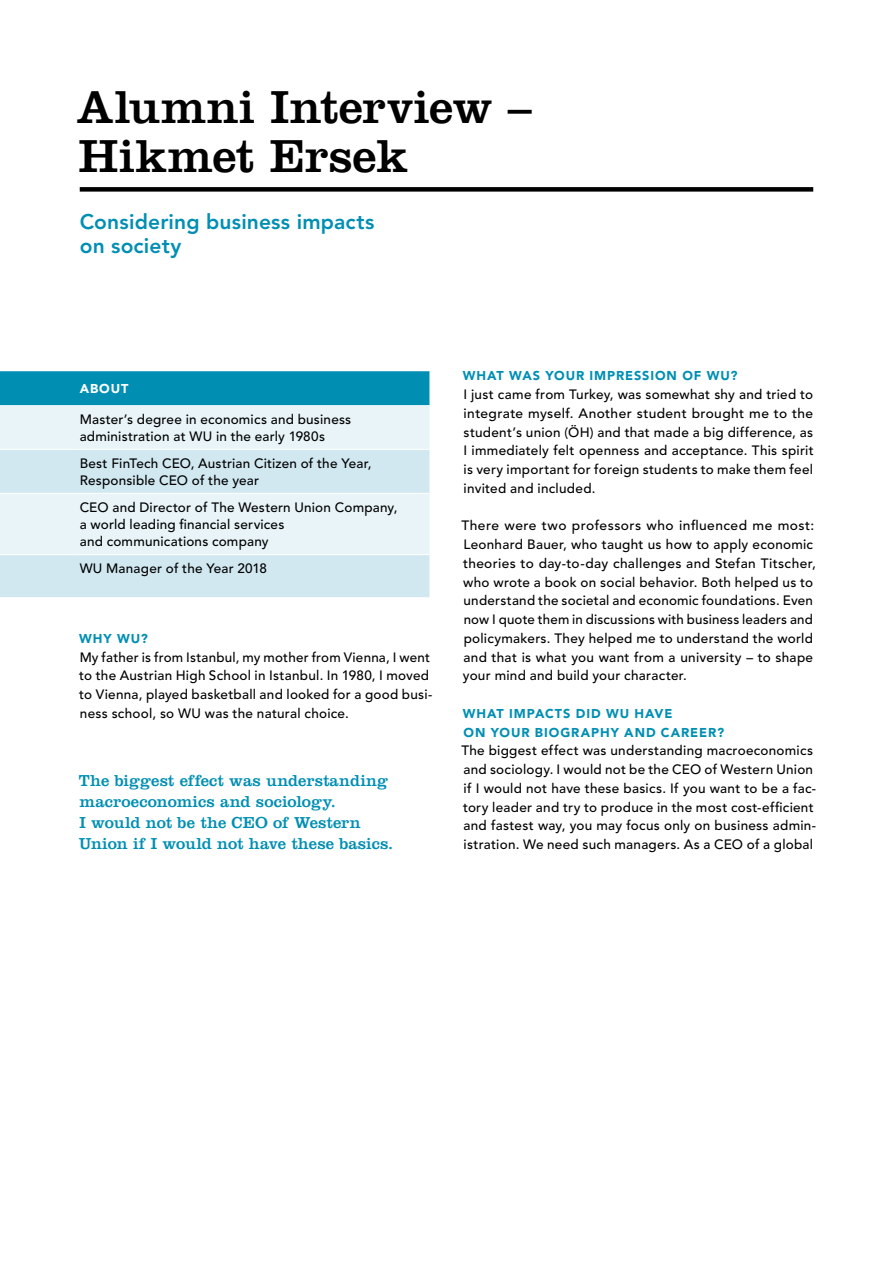
<style>
.page{position:relative;width:893px;height:1263px;background:#fff}
.page>*{position:absolute;margin:0;border:0;box-sizing:border-box;transform-origin:0 0}
.WU17_Headline_A4{font:48px/48.8px "Clarendon LT Std";letter-spacing:.005em;color:#000}
.WU17_Vorspann_A4_EN{font:800 21px/24.8px "Avenir LT Std";letter-spacing:.01em;color:#008fb3}
.WU17_Copy_EN{font:16.5px/21px "Clarendon LT Std";letter-spacing:.005em;color:#008fb3}
.WU17_Copy_EN-2{font:500 13.5px/18.8px "Avenir LT Std";letter-spacing:.02em;color:#000}
.WU17_Tab_Copy_7_5_EN{font:500 13.5px/17.2px "Avenir LT Std";letter-spacing:.015em;color:#000}
.WU17_Zwiti_1__Versal{font:900 12.75px/18.8px "Avenir LT Std";letter-spacing:.07em;color:#008fb3}
.WU17_Tab_Headline_EN{font:900 12.75px "Avenir LT Std";letter-spacing:.07em;color:#fff}
</style>
<div class="page">
<div style="left:0;top:371px;width:429px;height:34px;background:#008fb3"></div>
<div style="left:0;top:405px;width:429px;height:44px;background:#e8f4f8"></div>
<svg style="left:0;top:450px;width:429px;height:147px;background:#daedf3"></svg>
<hr style="left:0;top:493px;width:80px;height:1px;background:#fff">
<hr style="left:80px;top:493px;width:349px;height:1px;background:#fff">
<hr style="left:0;top:554px;width:80px;height:1px;background:#fff">
<hr style="left:80px;top:554px;width:349px;height:1px;background:#fff">
<div style="left:80px;top:187px;width:733px;height:5px;background:#000"></div>
<p class="WU17_Headline_A4" style="left:77px;top:83px;width:457px">Alumni Interview –<br>Hikmet Ersek</p>
<p class="WU17_Vorspann_A4_EN" style="left:80px;top:209px;width:296px">Considering business impacts on society</p>
<p class="WU17_Tab_Headline_EN" style="left:80px;top:381px;width:50px">ABOUT</p>
<p class="WU17_Tab_Copy_7_5_EN" style="left:80px;top:411px;width:273px">Master’s degree in economics and business administration at WU in the early 1980s</p>
<p class="WU17_Tab_Copy_7_5_EN" style="left:80px;top:455px;width:293px">Best FinTech CEO, Austrian Citizen of the Year,<br>Responsible CEO of the year</p>
<p class="WU17_Tab_Copy_7_5_EN" style="left:80px;top:499px;width:319px">CEO and Director of The Western Union Company, a world leading financial services<br>and communications company</p>
<p class="WU17_Tab_Copy_7_5_EN" style="left:80px;top:560px;width:189px">WU Manager of the Year 2018</p>
<p class="WU17_Zwiti_1__Versal" style="left:79px;top:629px;width:70px">WHY WU?</p>
<p class="WU17_Copy_EN-2" style="left:79px;top:648px;width:355px">My father is from Istanbul, my mother from Vienna, I went to the Austrian High School in Istanbul. In 1980, I moved to Vienna, played basketball and looked for a good busi&shy;ness school, so WU was the natural choice.</p>
<p class="WU17_Copy_EN" style="left:79px;top:770px;width:316px">The biggest effect was understanding macroeconomics and sociology.<br>I would not be the CEO of Western Union if I would not have these basics.</p>
<p class="WU17_Zwiti_1__Versal" style="left:463px;top:367px;width:276px">WHAT WAS YOUR IMPRESSION OF WU?</p>
<p class="WU17_Copy_EN-2" style="left:463px;top:385px;width:352px;text-align:justify">I just came from Turkey, was somewhat shy and tried to integrate myself. Another student brought me to the student’s union (ÖH) and that made a big difference, as I immediately felt openness and acceptance. This spirit is very important for foreign students to make them feel invited and included.</p>
<p class="WU17_Copy_EN-2" style="left:461px;top:517px;width:356px">There were two professors who influenced me most:<br>Leonhard Bauer, who taught us how to apply economic theories to day-to-day challenges and Stefan Titscher, who wrote a book on social behavior. Both helped us to understand the societal and economic foundations. Even now I quote them in discussions with business leaders and policymakers. They helped me to understand the world and that is what you want from a university – to shape your mind and build your character.</p>
<p class="WU17_Zwiti_1__Versal" style="left:463px;top:704px;width:263px">WHAT IMPACTS DID WU HAVE<br>ON YOUR BIOGRAPHY AND CAREER?</p>
<p class="WU17_Copy_EN-2" style="left:461px;top:742px;width:356px">The biggest effect was understanding macroeconomics and sociology. I would not be the CEO of Western Union if I would not have these basics. If you want to be a fac&shy;tory leader and try to produce in the most cost-efficient and fastest way, you may focus only on business admin&shy;istration. We need such managers. As a CEO of a global</p>
</div>
